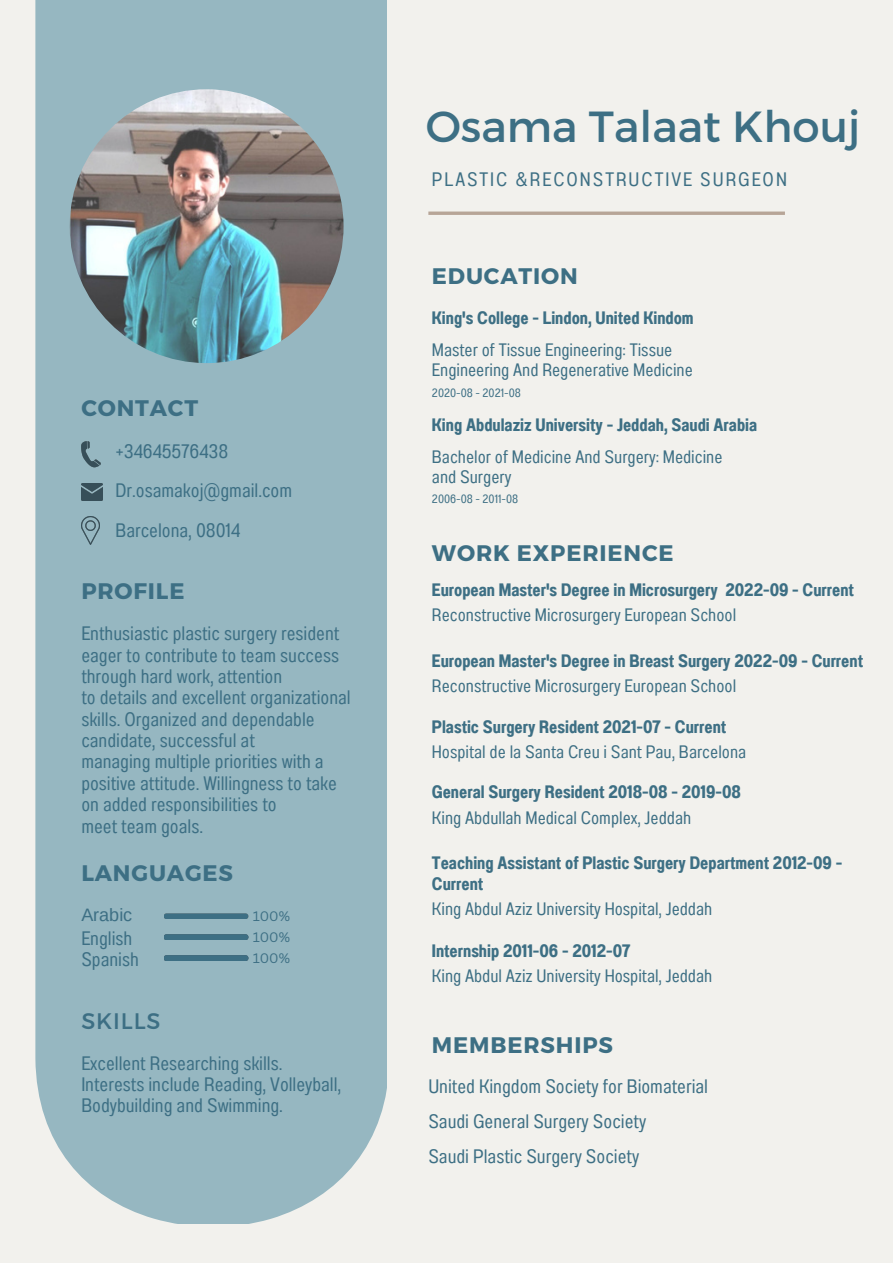
<style>
.page{position:relative;width:893px;height:1264px;background:#fff}
.page>*{position:absolute;margin:0;border:0;box-sizing:border-box;transform-origin:0 0}
.t1{font:43.5px "Montserrat";color:#3d6f84}
.t2{font:700 22.5px "Montserrat";letter-spacing:.04em;color:#3d6f84}
.t3{font:22.5px "Montserrat";letter-spacing:.04em;color:#3d6f84}
.t4{font:19.5px/21.3px "Anantason Wd 62";color:#3d6f84}
.t5{font:19.5px "Anantason Wd 62";letter-spacing:.105em;color:#3d6f84}
.t6{font:18px/20.2px "Anantason Wd 62";color:#3d6f84}
.t7{font:18px/20.2px "Anantason Bold Wd 62";color:#3d6f84}
.t8{font:18px "Arimo";color:#3d6f84}
.t9{font:13.35px/21px "Canva Sans";color:#3d6f84;text-align:justify}
.t10{font:12px "Anantason Wd 62";color:#3d6f84}
</style>
<div class="page">
<div style="left:0;top:0;width:892px;height:1262px;background:#f2f1ed"></div>
<div style="left:35px;top:0;width:352px;height:1224px;background:#96b7c1"></div>
<img style="left:81px;top:483px;width:22px;height:17px">
<img style="left:70px;top:89px;width:273px;height:274px;border-radius:50%">
<svg style="left:163px;top:913px;width:85px;height:6px"></svg>
<svg style="left:163px;top:934px;width:85px;height:6px"></svg>
<svg style="left:163px;top:955px;width:85px;height:6px"></svg>
<img style="left:81px;top:517px;width:18px;height:28px">
<img style="left:81px;top:441px;width:19px;height:26px">
<svg style="left:428px;top:211px;width:356px;height:4px"></svg>
<p class="t2" style="left:81px;top:393px;width:118px">CONTACT</p>
<p class="t4" style="left:115px;top:440px;width:114px">+34645576438</p>
<p class="t4" style="left:115px;top:480px;width:178px">Dr.osamakoj@gmail.com</p>
<p class="t4" style="left:115px;top:519px;width:126px">Barcelona, 08014</p>
<p class="t2" style="left:81px;top:576px;width:105px">PROFILE</p>
<p class="t4" style="left:81px;top:623px;width:271px">Enthusiastic plastic surgery resident eager to contribute to team success through hard work, attention<br>to details and excellent organizational skills. Organized and dependable candidate, successful at<br>managing multiple priorities with a positive attitude. Willingness to take on added responsibilities to<br>meet team goals.</p>
<p class="t2" style="left:81px;top:858px;width:153px">LANGUAGES</p>
<p class="t8" style="left:81px;top:905px;width:52px">Arabic</p>
<p class="t4" style="left:81px;top:927px;width:59px">English<br>Spanish</p>
<p class="t9" style="left:253px;top:905px;width:39px">100% 100% 100%</p>
<p class="t3" style="left:81px;top:1005px;width:81px">SKILLS</p>
<p class="t4" style="left:81px;top:1052px;width:261px">Excellent Researching skills.<br>Interests include Reading, Volleyball,<br>Bodybuilding and Swimming.</p>
<h1 class="t1" style="left:425px;top:98px;width:436px">Osama Talaat Khouj</h1>
<p class="t5" style="left:432px;top:168px;width:356px">PLASTIC &amp;RECONSTRUCTIVE SURGEON</p>
<p class="t2" style="left:432px;top:262px;width:147px">EDUCATION</p>
<p class="t7" style="left:432px;top:308px;width:263px">King's College - Lindon, United Kindom</p>
<p class="t6" style="left:432px;top:340px;width:262px">Master of Tissue Engineering: Tissue<br>Engineering And Regenerative Medicine</p>
<p class="t7" style="left:432px;top:414px;width:327px">King Abdulaziz University - Jeddah, Saudi Arabia</p>
<p class="t6" style="left:432px;top:446px;width:292px">Bachelor of Medicine And Surgery: Medicine and Surgery</p>
<p class="t10" style="left:432px;top:385px;width:90px">2020-08 - 2021-08</p>
<p class="t10" style="left:432px;top:492px;width:88px">2006-08 - 2011-08</p>
<p class="t2" style="left:432px;top:539px;width:243px">WORK EXPERIENCE</p>
<p class="t7" style="left:432px;top:579px;width:423px">European Master's Degree in Microsurgery 2022-09 - Current</p>
<p class="t6" style="left:432px;top:604px;width:306px">Reconstructive Microsurgery European School</p>
<p class="t7" style="left:432px;top:650px;width:432px">European Master's Degree in Breast Surgery 2022-09 - Current</p>
<p class="t6" style="left:432px;top:675px;width:306px">Reconstructive Microsurgery European School</p>
<p class="t7" style="left:432px;top:716px;width:296px">Plastic Surgery Resident 2021-07 - Current</p>
<p class="t6" style="left:432px;top:741px;width:316px">Hospital de la Santa Creu i Sant Pau, Barcelona</p>
<p class="t7" style="left:432px;top:782px;width:310px">General Surgery Resident 2018-08 - 2019-08</p>
<p class="t6" style="left:432px;top:807px;width:261px">King Abdullah Medical Complex, Jeddah</p>
<p class="t7" style="left:432px;top:853px;width:412px">Teaching Assistant of Plastic Surgery Department 2012-09 -<br>Current</p>
<p class="t6" style="left:432px;top:898px;width:282px">King Abdul Aziz University Hospital, Jeddah</p>
<p class="t7" style="left:432px;top:940px;width:200px">Internship 2011-06 - 2012-07</p>
<p class="t6" style="left:432px;top:965px;width:282px">King Abdul Aziz University Hospital, Jeddah</p>
<p class="t2" style="left:432px;top:1030px;width:183px">MEMBERSHIPS</p>
<p class="t4" style="left:428px;top:1069px;width:281px;line-height:34.8px">United Kingdom Society for Biomaterial<br>Saudi General Surgery Society<br>Saudi Plastic Surgery Society</p>
</div>
